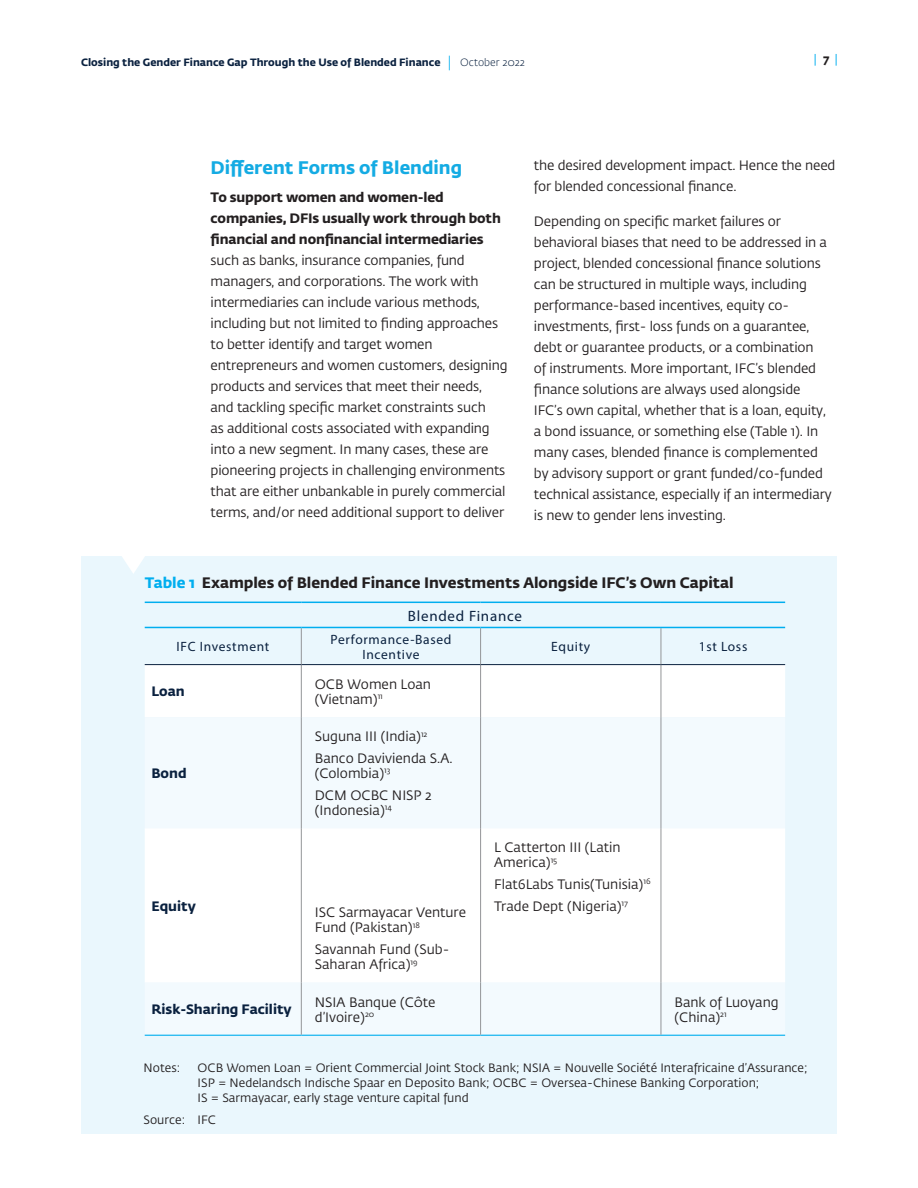
<style>
.page{position:relative;width:918px;height:1188px;background:#fff}
.page>*{position:absolute;margin:0;border:0;box-sizing:border-box;transform-origin:0 0}
.t1{font:700 18px "Fedra Sans Std";color:#14abe3}
.t2{font:700 15px "Fedra Sans Std";color:#231f20}
.Body_No_Indent{font:15px "Myriad Pro";letter-spacing:.05em;color:#0a213f}
.Body_No_Indent-2{font:13.5px/21px "Fedra Sans Std";letter-spacing:-.01em;color:#231f20}
.Body_No_Indent-3{font:13.5px/15px "Myriad Pro";letter-spacing:.05em;color:#0a213f;text-align:center}
.Body_No_Indent-4{font:700 13.5px "Fedra Sans Std";color:#0a213f}
.Source{font:12px/15px "Fedra Sans Std";color:#231f20}
.t3{font:12px "Fedra Sans Std";color:#00aeef}
.t4{font:700 10.5px "Fedra Sans Std";color:#0a213f}
.s1{font-weight:300;font-size:15px;color:#00aeef}
.s2{font-weight:300}
.s3{font-weight:700;color:#231f20}
.s4{font-weight:700}
.s5{color:#00aeef}
</style>
<div class="page">
<div style="left:81px;top:557px;width:756px;height:577px;background:#eaf7fd"></div>
<svg style="left:121px;top:556px;width:25px;height:17px"></svg>
<div style="left:145px;top:665px;width:640px;height:52px;background:#fff"></div>
<svg style="left:145px;top:717px;width:640px;height:318px;fill:#f3fafe"></svg>
<hr style="left:145px;top:1035px;width:156px;height:1px;background:#00aeef">
<hr style="left:301px;top:1035px;width:180px;height:1px;background:#00aeef">
<hr style="left:481px;top:1035px;width:180px;height:1px;background:#00aeef">
<hr style="left:661px;top:1035px;width:124px;height:1px;background:#00aeef">
<hr style="left:301px;top:665px;width:1px;height:52px;background:#939598">
<hr style="left:480px;top:665px;width:1px;height:52px;background:#939598">
<hr style="left:661px;top:665px;width:1px;height:52px;background:#939598">
<hr style="left:301px;top:717px;width:1px;height:111px;background:#939598">
<hr style="left:480px;top:717px;width:1px;height:111px;background:#939598">
<hr style="left:661px;top:717px;width:1px;height:111px;background:#939598">
<hr style="left:301px;top:828px;width:1px;height:155px;background:#939598">
<hr style="left:480px;top:828px;width:1px;height:155px;background:#939598">
<hr style="left:661px;top:828px;width:1px;height:155px;background:#939598">
<hr style="left:301px;top:983px;width:1px;height:52px;background:#939598">
<hr style="left:480px;top:983px;width:1px;height:52px;background:#939598">
<hr style="left:661px;top:983px;width:1px;height:52px;background:#939598">
<hr style="left:145px;top:664px;width:156px;height:1px;background:#0a213f">
<hr style="left:301px;top:664px;width:180px;height:1px;background:#0a213f">
<hr style="left:481px;top:664px;width:180px;height:1px;background:#0a213f">
<hr style="left:661px;top:664px;width:124px;height:1px;background:#0a213f">
<hr style="left:301px;top:628px;width:1px;height:36px;background:#939598">
<hr style="left:480px;top:628px;width:1px;height:36px;background:#939598">
<hr style="left:661px;top:628px;width:1px;height:36px;background:#939598">
<hr style="left:145px;top:602px;width:156px;height:1px;background:#00aeef">
<hr style="left:301px;top:602px;width:180px;height:1px;background:#00aeef">
<hr style="left:481px;top:602px;width:180px;height:1px;background:#00aeef">
<hr style="left:661px;top:602px;width:124px;height:1px;background:#00aeef">
<hr style="left:145px;top:627px;width:156px;height:1px;background:#00aeef">
<hr style="left:301px;top:627px;width:180px;height:1px;background:#00aeef">
<hr style="left:481px;top:627px;width:180px;height:1px;background:#00aeef">
<hr style="left:661px;top:627px;width:124px;height:1px;background:#00aeef">
<p class="t4" style="left:81px;top:55px;width:445px">Closing the Gender Finance Gap Through the Use of Blended Finance <span class="s1">|</span> <span class="s2">October 2022</span></p>
<p class="t3" style="left:814px;top:52px;width:25px">| <span class="s3">7</span> |</p>
<p class="t1" style="left:211px;top:156px;width:253px">Different Forms of Blending</p>
<p class="Body_No_Indent-2" style="left:211px;top:187px;width:299px"><span class="s4">To support women and women-led companies, DFIs usually work through both financial and nonfinancial intermediaries </span>such as banks, insurance companies, fund managers, and corporations. The work with intermediaries can include various methods, including but not limited to finding approaches to better identify and target women entrepreneurs and women customers, designing products and services that meet their needs, and tackling specific market constraints such<br>as additional costs associated with expanding into a new segment. In many cases, these are pioneering projects in challenging environments that are either unbankable in purely commercial terms, and/or need additional support to deliver</p>
<p class="Body_No_Indent-2" style="left:534px;top:155px;width:303px">the desired development impact. Hence the need for blended concessional finance.</p>
<p class="Body_No_Indent-2" style="left:534px;top:211px;width:299px">Depending on specific market failures or behavioral biases that need to be addressed in a project, blended concessional finance solutions can be structured in multiple ways, including performance-based incentives, equity co&shy;investments, first- loss funds on a guarantee, debt or guarantee products, or a combination<br>of instruments. More important, IFC’s blended finance solutions are always used alongside IFC’s own capital, whether that is a loan, equity, a bond issuance, or something else (Table 1). In many cases, blended finance is complemented by advisory support or grant funded/co-funded technical assistance, especially if an intermediary is new to gender lens investing.</p>
<p class="t2" style="left:145px;top:573px;width:590px"><span class="s5">Table 1</span> Examples of Blended Finance Investments Alongside IFC’s Own Capital</p>
<p class="Body_No_Indent" style="left:408px;top:606px;width:116px">Blended Finance</p>
<p class="Body_No_Indent-3" style="left:177px;top:639px;width:94px">IFC Investment</p>
<p class="Body_No_Indent-3" style="left:330px;top:631px;width:122px">Performance-Based<br>Incentive</p>
<p class="Body_No_Indent-3" style="left:551px;top:639px;width:41px">Equity</p>
<p class="Body_No_Indent-3" style="left:699px;top:639px;width:50px">1st Loss</p>
<p class="Body_No_Indent-4" style="left:151px;top:683px;width:35px">Loan</p>
<p class="Body_No_Indent-2" style="left:315px;top:677px;width:118px;line-height:15px">OCB Women Loan (Vietnam)<sup>11</sup></p>
<p class="Body_No_Indent-4" style="left:151px;top:764px;width:37px">Bond</p>
<p class="Body_No_Indent-4" style="left:151px;top:897px;width:46px">Equity</p>
<p class="Body_No_Indent-2" style="left:315px;top:726px;width:114px">Suguna III (India)<sup>12</sup></p>
<p class="Body_No_Indent-2" style="left:315px;top:751px;width:139px;line-height:15px">Banco Davivienda S.A. (Colombia)<sup>13</sup></p>
<p class="Body_No_Indent-2" style="left:315px;top:788px;width:119px;line-height:15px">DCM OCBC NISP 2 (Indonesia)<sup>14</sup></p>
<p class="Body_No_Indent-2" style="left:315px;top:905px;width:153px;line-height:15px">ISC Sarmayacar Venture<br>Fund (Pakistan)<sup>18</sup></p>
<p class="Body_No_Indent-2" style="left:315px;top:942px;width:136px;line-height:15px">Savannah Fund (Sub-<br>Saharan Africa)<sup>19</sup></p>
<p class="Body_No_Indent-2" style="left:494px;top:840px;width:128px;line-height:15px">L Catterton III (Latin<br>America)<sup>15</sup></p>
<p class="Body_No_Indent-2" style="left:494px;top:874px;width:158px">Flat6Labs Tunis(Tunisia)<sup>16</sup></p>
<p class="Body_No_Indent-2" style="left:494px;top:896px;width:135px">Trade Dept (Nigeria)<sup>17</sup></p>
<p class="Body_No_Indent-4" style="left:151px;top:1001px;width:142px">Risk-Sharing Facility</p>
<p class="Body_No_Indent-2" style="left:315px;top:995px;width:122px;line-height:15px">NSIA Banque (CÔte d’Ivoire)<sup>20</sup></p>
<p class="Body_No_Indent-2" style="left:674px;top:992px;width:106px">Bank of Luoyang</p>
<p class="Body_No_Indent-2" style="left:674px;top:1007px;width:54px">(China)<sup>21</sup></p>
<p class="Source" style="left:144px;top:1061px;width:38px">Notes:</p>
<p class="Source" style="left:198px;top:1061px;width:611px">OCB Women Loan = Orient Commercial Joint Stock Bank; NSIA = Nouvelle Société Interafricaine d’Assurance;<br>ISP = Nedelandsch Indische Spaar en Deposito Bank; OCBC = Oversea-Chinese Banking Corporation;<br>IS = Sarmayacar, early stage venture capital fund</p>
<p class="Source" style="left:144px;top:1112px;width:74px">Source: IFC</p>
</div>
